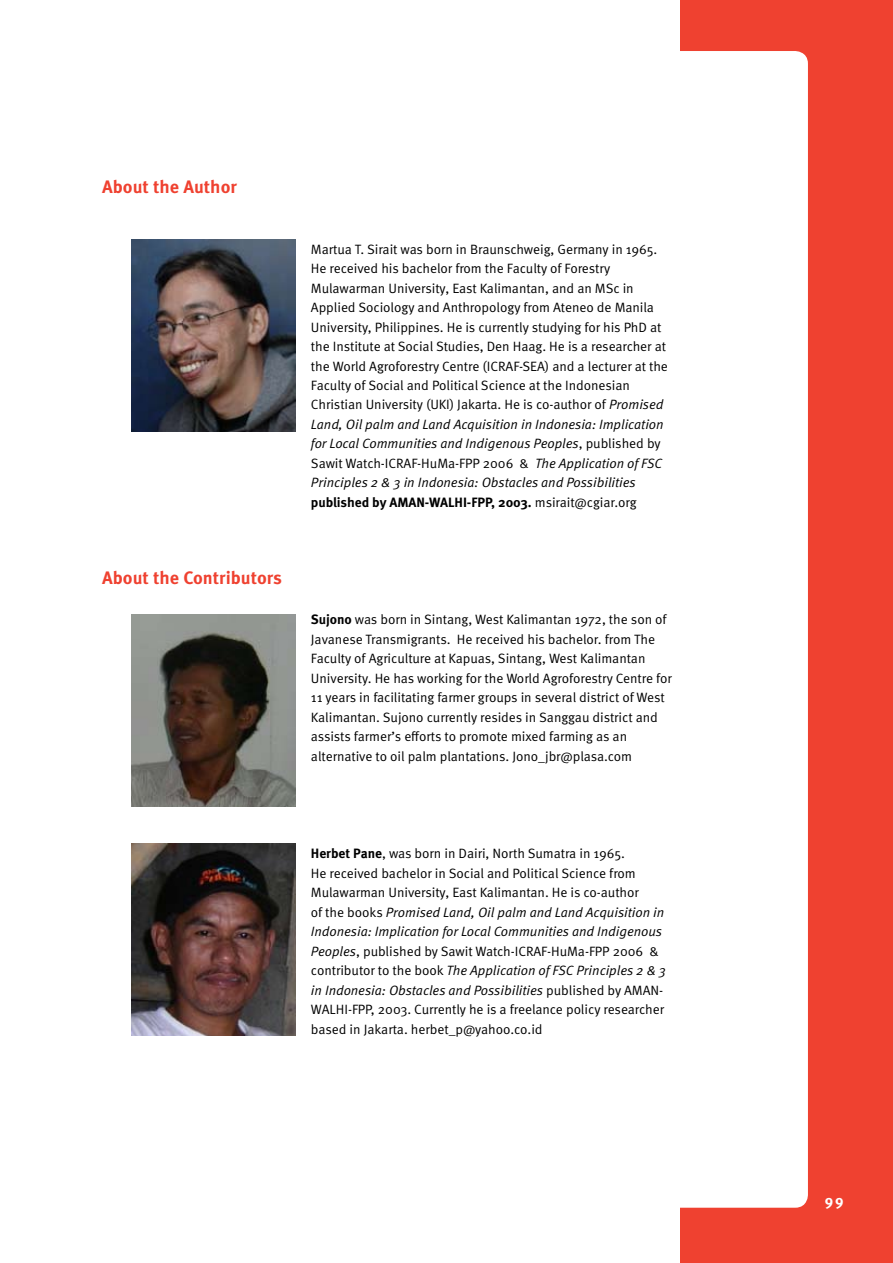
<style>
.page{position:relative;width:893px;height:1263px;background:#fff}
.page>*{position:absolute;margin:0;border:0;box-sizing:border-box;transform-origin:0 0}
.t1{font:700 18px "Meta Pro";letter-spacing:.005em;color:#ef4130}
.t2{font:700 15px "Meta Pro";color:#fff}
.t3{font:13.5px/19.5px "Meta Pro";letter-spacing:-.005em;color:#000}
.s1{font-style:italic}
.s2{font-weight:700}
</style>
<div class="page">
<div style="left:680px;top:0;width:213px;height:1263px;background:#ef4130"></div>
<div style="left:598px;top:51px;width:210px;height:1157px;background:#fff;border-radius:13px"></div>
<img style="left:132px;top:239px;width:163px;height:192px">
<img style="left:132px;top:614px;width:163px;height:192px">
<img style="left:132px;top:843px;width:163px;height:193px">
<h1 class="t1" style="left:102px;top:176px;width:136px">About the Author</h1>
<h1 class="t1" style="left:102px;top:566px;width:182px">About the Contributors</h1>
<p class="t3" style="left:311px;top:239px;width:359px">Martua T. Sirait was born in Braunschweig, Germany in 1965.<br>He received his bachelor from the Faculty of Forestry Mulawarman University, East Kalimantan, and an MSc in Applied Sociology and Anthropology from Ateneo de Manila University, Philippines. He is currently studying for his PhD at the Institute at Social Studies, Den Haag. He is a researcher at the World Agroforestry Centre (ICRAF-SEA) and a lecturer at the Faculty of Social and Political Science at the Indonesian Christian University (UKI) Jakarta. He is co-author of <span class="s1">Promised Land, Oil palm and Land Acquisition in Indonesia: Implication for Local Communities and Indigenous Peoples</span>, published by Sawit Watch-ICRAF-HuMa-FPP 2006 &amp; <span class="s1">The Application of FSC Principles 2 &amp; 3 in Indonesia: Obstacles and Possibilities </span><span class="s2">published by AMAN-WALHI-FPP, 2003.</span> msirait@cgiar.org</p>
<p class="t3" style="left:311px;top:610px;width:362px"><span class="s2">Sujono</span> was born in Sintang, West Kalimantan 1972, the son of Javanese Transmigrants. He received his bachelor. from The Faculty of Agriculture at Kapuas, Sintang, West Kalimantan University. He has working for the World Agroforestry Centre for 11 years in facilitating farmer groups in several district of West Kalimantan. Sujono currently resides in Sanggau district and assists farmer’s efforts to promote mixed farming as an alternative to oil palm plantations. Jono_jbr@plasa.com</p>
<p class="t3" style="left:311px;top:844px;width:357px"><span class="s2">Herbet Pane</span>, was born in Dairi, North Sumatra in 1965.<br>He received bachelor in Social and Political Science from Mulawarman University, East Kalimantan. He is co-author<br>of the books <span class="s1">Promised Land, Oil palm and Land Acquisition in Indonesia: Implication for Local Communities and Indigenous Peoples</span>, published by Sawit Watch-ICRAF-HuMa-FPP 2006 &amp; contributor to the book <span class="s1">The Application of FSC Principles 2 &amp; 3 in Indonesia: Obstacles and Possibilities</span> published by AMAN-WALHI-FPP, 2003. Currently he is a freelance policy researcher based in Jakarta. herbet_p@yahoo.co.id</p>
<p class="t2" style="left:825px;top:1193px;width:20px">99</p>
</div>
